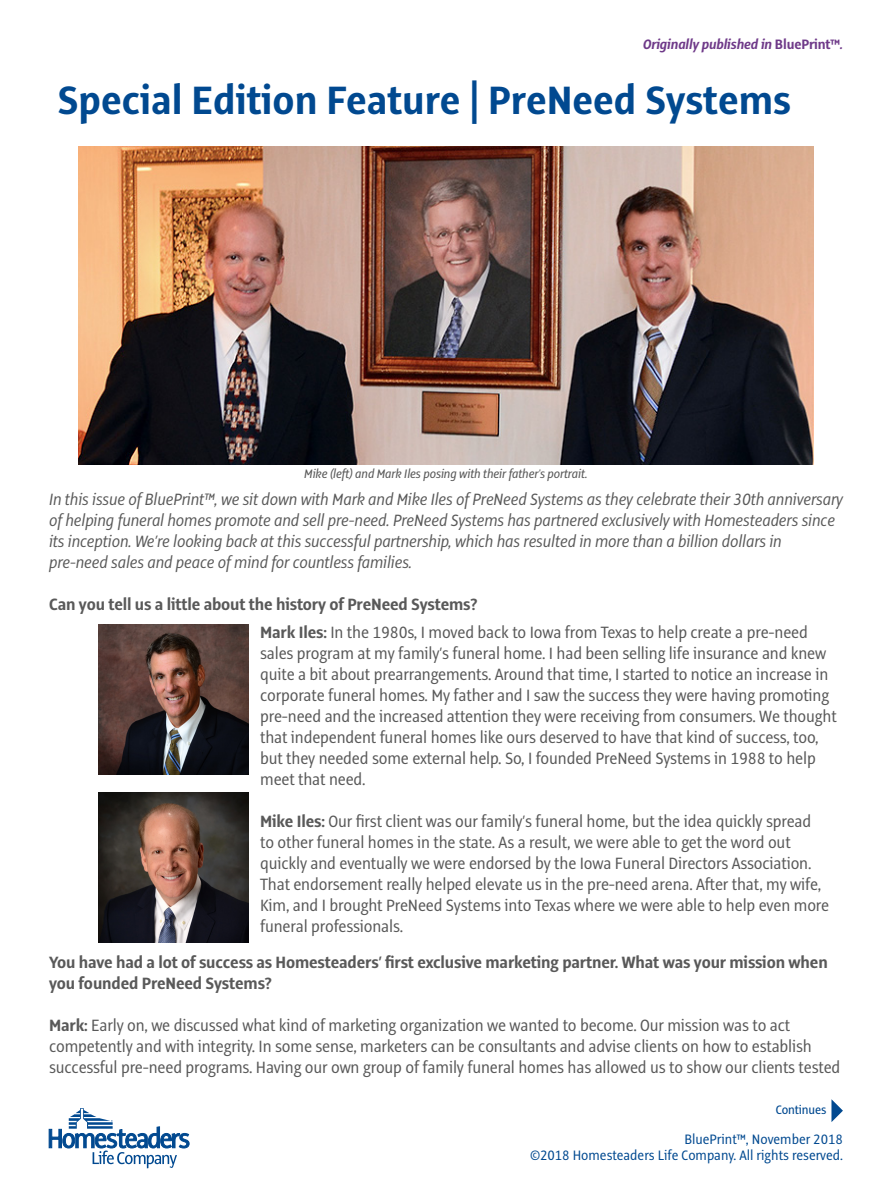
<style>
.page{position:relative;width:892px;height:1188px;background:#fff}
.page>*{position:absolute;margin:0;border:0;box-sizing:border-box;transform-origin:0 0}
.t1{font:700 43.5px "Alto Pro Con";color:#014990}
.t2{font:18px/21px "Alto Pro Con";letter-spacing:-.01em;color:#595959}
.t3{font:italic 18px/21px "Alto Pro Con";letter-spacing:-.01em;color:#595959}
.t4{font:700 18px/21px "Alto Pro Con";letter-spacing:-.01em;color:#595959}
.t5{font:15px "Alto Pro Con";color:#014990}
.t6{font:italic 700 15px "Alto Pro Con";letter-spacing:-.01em;color:#6f3a89}
.t7{font:italic 500 13.5px "Alto Pro Con";letter-spacing:-.01em;color:#595959}
.t8{font:500 13.5px "Alto Pro Con";letter-spacing:-.01em;color:#014990}
.s1{font-style:normal}
.s2{font-weight:700}
</style>
<div class="page">
<svg style="left:831px;top:1099px;width:12px;height:23px"></svg>
<img style="left:79px;top:146px;width:734px;height:319px">
<svg style="left:49px;top:1108px;width:140px;height:60px"></svg>
<img style="left:98px;top:793px;width:150px;height:150px">
<img style="left:98px;top:624px;width:150px;height:150px">
<p class="t6" style="left:643px;top:35px;width:201px">Originally published in <span class="s1">BluePrint™</span>.</p>
<p class="t1" style="left:58px;top:76px;width:735px">Special Edition Feature | PreNeed Systems</p>
<p class="t7" style="left:304px;top:465px;width:285px">Mike (left) and Mark Iles posing with their father's portrait.</p>
<p class="t3" style="left:49px;top:489px;width:795px">In this issue of BluePrint™, we sit down with Mark and Mike Iles of PreNeed Systems as they celebrate their 30th anniversary of helping funeral homes promote and sell pre-need. PreNeed Systems has partnered exclusively with Homesteaders since its inception. We’re looking back at this successful partnership, which has resulted in more than a billion dollars in pre-need sales and peace of mind for countless families.</p>
<p class="t4" style="left:49px;top:594px;width:430px">Can you tell us a little about the history of PreNeed Systems?</p>
<p class="t2" style="left:260px;top:622px;width:578px"><span class="s2">Mark Iles:</span> In the 1980s, I moved back to Iowa from Texas to help create a pre-need sales program at my family’s funeral home. I had been selling life insurance and knew quite a bit about prearrangements. Around that time, I started to notice an increase in corporate funeral homes. My father and I saw the success they were having promoting pre-need and the increased attention they were receiving from consumers. We thought that independent funeral homes like ours deserved to have that kind of success, too, but they needed some external help. So, I founded PreNeed Systems in 1988 to help meet that need.</p>
<p class="t2" style="left:260px;top:811px;width:570px"><span class="s2">Mike Iles:</span> Our first client was our family’s funeral home, but the idea quickly spread to other funeral homes in the state. As a result, we were able to get the word out quickly and eventually we were endorsed by the Iowa Funeral Directors Association.<br>That endorsement really helped elevate us in the pre-need arena. After that, my wife, Kim, and I brought PreNeed Systems into Texas where we were able to help even more funeral professionals.</p>
<p class="t4" style="left:49px;top:952px;width:780px">You have had a lot of success as Homesteaders’ first exclusive marketing partner. What was your mission when you founded PreNeed Systems?</p>
<p class="t2" style="left:49px;top:1015px;width:793px"><span class="s2">Mark:</span> Early on, we discussed what kind of marketing organization we wanted to become. Our mission was to act competently and with integrity. In some sense, marketers can be consultants and advise clients on how to establish successful pre-need programs. Having our own group of family funeral homes has allowed us to show our clients tested</p>
<p class="t8" style="left:775px;top:1101px;width:52px">Continues</p>
<p class="t5" style="left:684px;top:1130px;width:160px">BluePrint™, November 2018</p>
<p class="t5" style="left:530px;top:1146px;width:314px">©2018 Homesteaders Life Company. All rights reserved.</p>
</div>
